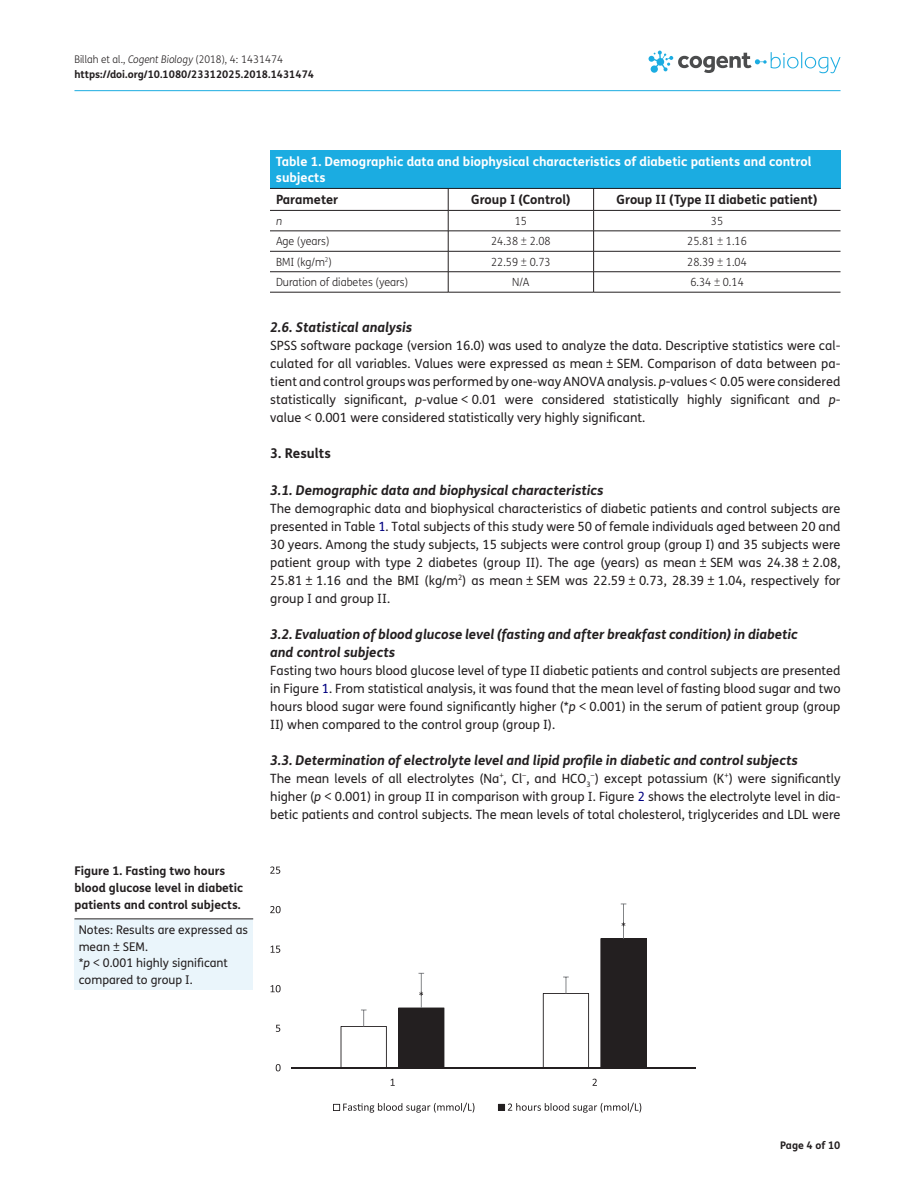
<style>
.page{position:relative;width:915px;height:1191px;background:#fff}
.page>*{position:absolute;margin:0;border:0;box-sizing:border-box;transform-origin:0 0}
.t1{font:italic 700 13.5px/18px "FS Me Pro";color:#231f20}
.t2{font:700 13.5px "FS Me Pro";color:#231f20}
.t3{font:12.75px/18px "FS Me Pro";color:#231f20;text-align:justify}
.t4{font:700 12.75px/16.5px "FS Me Pro";color:#fff}
.t5{font:700 12.75px "FS Me Pro";color:#231f20}
.t6{font:12px/16.5px "FS Me Pro";color:#231f20}
.t7{font:700 12px/16.5px "FS Me Pro";color:#231f20}
.t8{font:300 11.25px "FS Me Pro";color:#231f20;scale:.95 1}
.t9{font:italic 300 11.25px "FS Me Pro";color:#231f20;scale:.95 1}
.t10{font:700 10.5px/15px "FS Me Pro";color:#231f20}
.s1{font-weight:300}
.s2{font-weight:300;font-style:italic}
.s3{font-style:italic}
.s4{color:#000080}
</style>
<div class="page">
<hr style="left:74px;top:90px;width:766px;height:1px;background:#1bace1">
<svg style="left:648px;top:51px;width:192px;height:22px"></svg>
<div style="left:270px;top:150px;width:570px;height:39px;background:#1bace1"></div>
<hr style="left:270px;top:188px;width:570px;height:1px;background:#231f20">
<hr style="left:270px;top:210px;width:178px;height:1px;background:#231f20">
<hr style="left:448px;top:210px;width:145px;height:1px;background:#231f20">
<hr style="left:593px;top:210px;width:247px;height:1px;background:#231f20">
<hr style="left:270px;top:231px;width:178px;height:1px;background:#231f20">
<hr style="left:448px;top:231px;width:145px;height:1px;background:#231f20">
<hr style="left:593px;top:231px;width:247px;height:1px;background:#231f20">
<hr style="left:270px;top:251px;width:178px;height:1px;background:#231f20">
<hr style="left:448px;top:251px;width:145px;height:1px;background:#231f20">
<hr style="left:593px;top:251px;width:247px;height:1px;background:#231f20">
<hr style="left:270px;top:271px;width:178px;height:1px;background:#231f20">
<hr style="left:270px;top:292px;width:178px;height:1px;background:#231f20">
<hr style="left:448px;top:271px;width:145px;height:1px;background:#231f20">
<svg style="left:448px;top:189px;width:1px;height:103px"></svg>
<hr style="left:448px;top:292px;width:145px;height:1px;background:#231f20">
<hr style="left:593px;top:271px;width:247px;height:1px;background:#231f20">
<svg style="left:593px;top:189px;width:1px;height:103px"></svg>
<hr style="left:593px;top:292px;width:247px;height:1px;background:#231f20">
<div style="left:74px;top:919px;width:179px;height:70px;background:#eaf5fb"></div>
<hr style="left:74px;top:918px;width:179px;height:1px;background:#231f20">
<div style="left:398px;top:1007px;width:46px;height:60px;background:#231f20"></div>
<div style="left:600px;top:938px;width:46px;height:129px;background:#231f20"></div>
<svg style="left:340px;top:1009px;width:47px;height:58px"></svg>
<svg style="left:542px;top:976px;width:47px;height:91px"></svg>
<hr style="left:420px;top:973px;width:1px;height:35px;background:#76787b">
<hr style="left:623px;top:904px;width:1px;height:34px;background:#76787b">
<hr style="left:291px;top:1067px;width:404px;height:2px;background:#231f20">
<svg style="left:419px;top:991px;width:4px;height:4px"></svg>
<svg style="left:621px;top:922px;width:4px;height:4px"></svg>
<svg style="left:275px;top:1064px;width:5px;height:7px"></svg>
<svg style="left:276px;top:1024px;width:4px;height:8px"></svg>
<svg style="left:270px;top:985px;width:10px;height:7px"></svg>
<svg style="left:270px;top:945px;width:10px;height:7px"></svg>
<svg style="left:270px;top:906px;width:10px;height:7px"></svg>
<svg style="left:270px;top:866px;width:10px;height:7px"></svg>
<svg style="left:390px;top:1078px;width:4px;height:7px"></svg>
<svg style="left:592px;top:1078px;width:4px;height:7px"></svg>
<svg style="left:333px;top:1102px;width:141px;height:10px"></svg>
<svg style="left:498px;top:1102px;width:143px;height:10px"></svg>
<p class="t10" style="left:74px;top:51px;width:241px"><span class="s1">Billah et al.,</span> <span class="s2">Cogent Biology</span> <span class="s1">(2018), 4: 1431474 </span>https://doi.org/10.1080/23312025.2018.1431474</p>
<p class="t4" style="left:276px;top:152px;width:537px">Table 1. Demographic data and biophysical characteristics of diabetic patients and control subjects</p>
<p class="t5" style="left:276px;top:190px;width:64px">Parameter</p>
<p class="t5" style="left:471px;top:190px;width:101px">Group I (Control)</p>
<p class="t5" style="left:616px;top:190px;width:202px">Group II (Type II diabetic patient)</p>
<p class="t9" style="left:276px;top:213px;width:8px">n</p>
<p class="t8" style="left:514px;top:213px;width:14px">15</p>
<p class="t8" style="left:710px;top:213px;width:14px">35</p>
<p class="t8" style="left:276px;top:234px;width:58px">Age (years)</p>
<p class="t8" style="left:491px;top:234px;width:64px">24.38 ± 2.08</p>
<p class="t8" style="left:687px;top:234px;width:64px">25.81 ± 1.16</p>
<p class="t8" style="left:276px;top:254px;width:60px">BMI (kg/m<sup>2</sup>)</p>
<p class="t8" style="left:491px;top:254px;width:64px">22.59 ± 0.73</p>
<p class="t8" style="left:687px;top:254px;width:64px">28.39 ± 1.04</p>
<p class="t8" style="left:276px;top:274px;width:141px">Duration of diabetes (years)</p>
<p class="t8" style="left:512px;top:274px;width:20px">N/A</p>
<p class="t8" style="left:690px;top:274px;width:58px">6.34 ± 0.14</p>
<p class="t7" style="left:74px;top:862px;width:170px">Figure 1. Fasting two hours blood glucose level in diabetic patients and control subjects.</p>
<p class="t6" style="left:79px;top:921px;width:171px">Notes: Results are expressed as mean ± SEM.<br>*<span class="s3">p</span> &lt; 0.001 highly significant compared to group I.</p>
<p class="t1" style="left:270px;top:318px;width:143px">2.6. Statistical analysis</p>
<p class="t3" style="left:270px;top:337px;width:571px">SPSS software package (version 16.0) was used to analyze the data. Descriptive statistics were cal&shy;culated for all variables. Values were expressed as mean ± SEM. Comparison of data between pa&shy;tient and control groups was performed by one-way ANOVA analysis. <span class="s3">p</span>-values &lt; 0.05 were considered statistically significant, <span class="s3">p</span>-value &lt; 0.01 were considered statistically highly significant and <span class="s3">p&shy;</span>value &lt; 0.001 were considered statistically very highly significant.</p>
<p class="t2" style="left:270px;top:443px;width:62px">3. Results</p>
<p class="t1" style="left:270px;top:480px;width:334px">3.1. Demographic data and biophysical characteristics</p>
<p class="t3" style="left:270px;top:499px;width:571px">The demographic data and biophysical characteristics of diabetic patients and control subjects are presented in Table <span class="s4">1</span>. Total subjects of this study were 50 of female individuals aged between 20 and 30 years. Among the study subjects, 15 subjects were control group (group I) and 35 subjects were patient group with type 2 diabetes (group II). The age (years) as mean ± SEM was 24.38 ± 2.08, 25.81 ± 1.16 and the BMI (kg/m<sup>2</sup>) as mean ± SEM was 22.59 ± 0.73, 28.39 ± 1.04, respectively for group I and group II.</p>
<p class="t1" style="left:270px;top:624px;width:529px">3.2. Evaluation of blood glucose level (fasting and after breakfast condition) in diabetic and control subjects</p>
<p class="t3" style="left:270px;top:661px;width:571px">Fasting two hours blood glucose level of type II diabetic patients and control subjects are presented in Figure <span class="s4">1</span>. From statistical analysis, it was found that the mean level of fasting blood sugar and two hours blood sugar were found significantly higher (*<span class="s3">p</span> &lt; 0.001) in the serum of patient group (group II) when compared to the control group (group I).</p>
<p class="t1" style="left:270px;top:750px;width:529px">3.3. Determination of electrolyte level and lipid profile in diabetic and control subjects</p>
<p class="t3" style="left:270px;top:769px;width:571px">The mean levels of all electrolytes (Na<sup>+</sup>, Cl<sup>−</sup>, and HCO<sub>3</sub><sup>−</sup>) except potassium (K<sup>+</sup>) were significantly higher (<span class="s3">p</span> &lt; 0.001) in group II in comparison with group I. Figure <span class="s4">2</span> shows the electrolyte level in dia&shy;betic patients and control subjects. The mean levels of total cholesterol, triglycerides and LDL were</p>
<p class="t10" style="left:780px;top:1137px;width:62px">Page 4 of 10</p>
</div>
